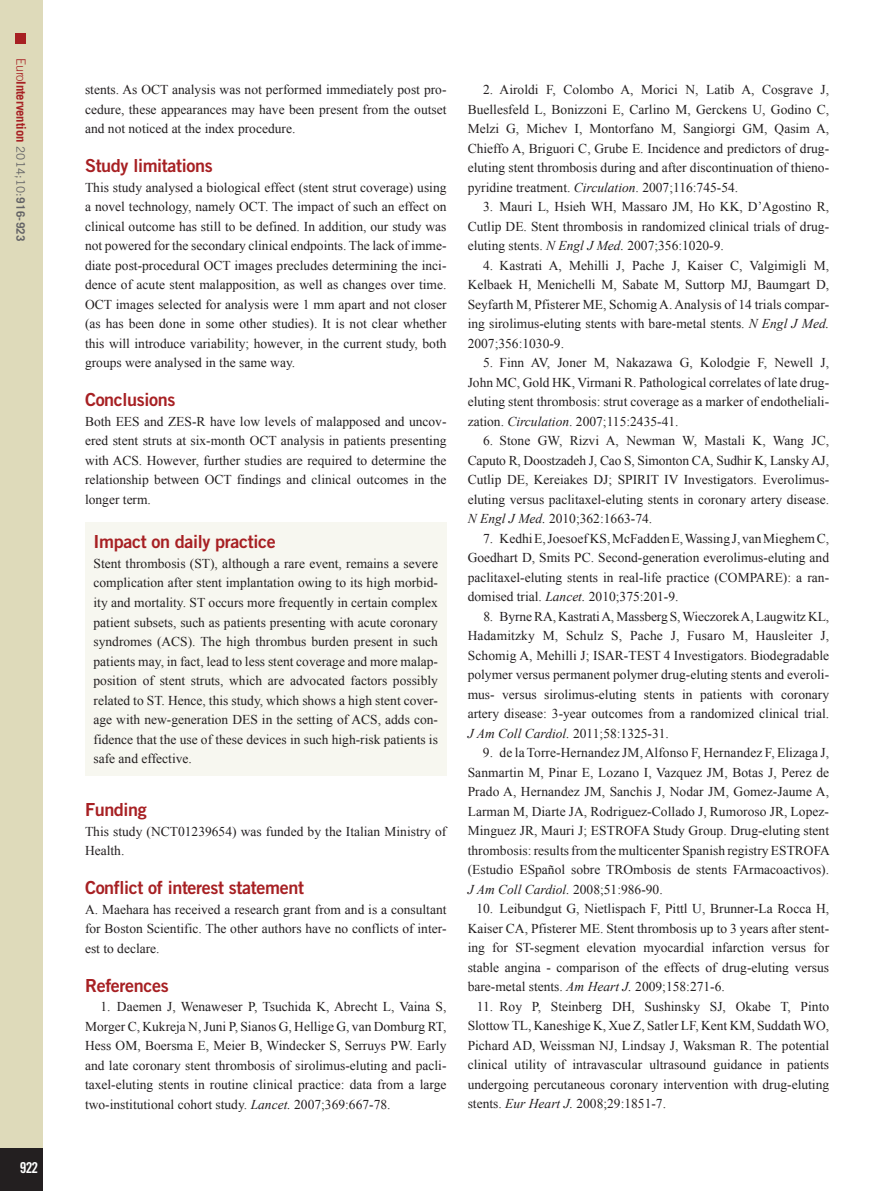
<style>
.page{position:relative;width:893px;height:1191px;background:#fff}
.page>*{position:absolute;margin:0;border:0;box-sizing:border-box;transform-origin:0 0}
.t1{font:18px "Trade Gothic LT Std Bd 2";letter-spacing:-.02em;color:#a72023}
.t2{font:15px "Trade Gothic LT Std Bd Cn 20";color:#fff}
.t3{font:13.5px/19.5px "Times New Roman";color:#231f20;text-align:justify}
.t4{font:700 12.75px "Trade Gothic LT Std";letter-spacing:-.01em;color:#a72023}
.s1{font-weight:300}
.s2{font-weight:400;font-size:11.7px;color:#636366}
.s3{font-size:11.7px;color:#636366}
.s4{font-style:italic}
</style>
<div class="page">
<div style="left:0;top:0;width:43px;height:1191px;background:#dedaba"></div>
<div style="left:0;top:1148px;width:43px;height:43px;background:#231f20"></div>
<div style="left:16px;top:34px;width:10px;height:10px;background:#a72023"></div>
<div style="left:85px;top:523px;width:361px;height:253px;background:#f7f7f0"></div>
<p class="t4" style="left:29px;top:58px;width:185px;rotate:90deg"><span class="s1">Euro</span>Intervention <span class="s2">2014;10:</span><span class="s3">916-923</span></p>
<p class="t2" style="left:20px;top:1158px;width:20px">922</p>
<p class="t3" style="left:85px;top:80px;width:363px">stents. As OCT analysis was not performed immediately post pro&shy;cedure, these appearances may have been present from the outset and not noticed at the index procedure.</p>
<h1 class="t1" style="left:85px;top:155px;width:129px">Study limitations</h1>
<p class="t3" style="left:85px;top:177px;width:363px">This study analysed a biological effect (stent strut coverage) using a novel technology, namely OCT. The impact of such an effect on clinical outcome has still to be defined. In addition, our study was not powered for the secondary clinical endpoints. The lack of imme&shy;diate post-procedural OCT images precludes determining the inci&shy;dence of acute stent malapposition, as well as changes over time.<br>OCT images selected for analysis were 1 mm apart and not closer (as has been done in some other studies). It is not clear whether this will introduce variability; however, in the current study, both groups were analysed in the same way.</p>
<h1 class="t1" style="left:85px;top:389px;width:92px">Conclusions</h1>
<p class="t3" style="left:85px;top:411px;width:363px">Both EES and ZES-R have low levels of malapposed and uncov&shy;ered stent struts at six-month OCT analysis in patients presenting with ACS. However, further studies are required to determine the relationship between OCT findings and clinical outcomes in the longer term.</p>
<h1 class="t1" style="left:94px;top:531px;width:184px">Impact on daily practice</h1>
<p class="t3" style="left:94px;top:553px;width:346px">Stent thrombosis (ST), although a rare event, remains a severe complication after stent implantation owing to its high morbid&shy;ity and mortality. ST occurs more frequently in certain complex patient subsets, such as patients presenting with acute coronary syndromes (ACS). The high thrombus burden present in such patients may, in fact, lead to less stent coverage and more malap&shy;position of stent struts, which are advocated factors possibly related to ST. Hence, this study, which shows a high stent cover&shy;age with new-generation DES in the setting of ACS, adds con&shy;fidence that the use of these devices in such high-risk patients is safe and effective.</p>
<h1 class="t1" style="left:85px;top:798px;width:63px">Funding</h1>
<p class="t3" style="left:85px;top:821px;width:363px">This study (NCT01239654) was funded by the Italian Ministry of<br>Health.</p>
<h1 class="t1" style="left:85px;top:876px;width:220px">Conflict of interest statement</h1>
<p class="t3" style="left:85px;top:899px;width:363px">A. Maehara has received a research grant from and is a consultant for Boston Scientific. The other authors have no conflicts of inter&shy;est to declare.</p>
<h1 class="t1" style="left:85px;top:974px;width:85px">References</h1>
<p class="t3" style="left:85px;top:996px;width:363px;text-indent:15px">1. Daemen J, Wenaweser P, Tsuchida K, Abrecht L, Vaina S, Morger C, Kukreja N, Juni P, Sianos G, Hellige G, van Domburg RT, Hess OM, Boersma E, Meier B, Windecker S, Serruys PW. Early and late coronary stent thrombosis of sirolimus-eluting and pacli&shy;taxel-eluting stents in routine clinical practice: data from a large two-institutional cohort study. <span class="s4">Lancet.</span> 2007;369:667-78.</p>
<p class="t3" style="left:468px;top:80px;width:363px;text-indent:15px">2. Airoldi F, Colombo A, Morici N, Latib A, Cosgrave J, Buellesfeld L, Bonizzoni E, Carlino M, Gerckens U, Godino C, Melzi G, Michev I, Montorfano M, Sangiorgi GM, Qasim A, Chieffo A, Briguori C, Grube E. Incidence and predictors of drug&shy;eluting stent thrombosis during and after discontinuation of thieno&shy;pyridine treatment. <span class="s4">Circulation</span>. 2007;116:745-54.</p>
<p class="t3" style="left:468px;top:197px;width:363px;text-indent:15px">3. Mauri L, Hsieh WH, Massaro JM, Ho KK, D’Agostino R, Cutlip DE. Stent thrombosis in randomized clinical trials of drug&shy;eluting stents. <span class="s4">N Engl J Med.</span> 2007;356:1020-9.</p>
<p class="t3" style="left:468px;top:255px;width:363px;text-indent:15px">4. Kastrati A, Mehilli J, Pache J, Kaiser C, Valgimigli M, Kelbaek H, Menichelli M, Sabate M, Suttorp MJ, Baumgart D, Seyfarth M, Pfisterer ME, Schomig A. Analysis of 14 trials compar&shy;ing sirolimus-eluting stents with bare-metal stents. <span class="s4">N Engl J Med.<br></span>2007;356:1030-9.</p>
<p class="t3" style="left:468px;top:353px;width:363px;text-indent:15px">5. Finn AV, Joner M, Nakazawa G, Kolodgie F, Newell J, John MC, Gold HK, Virmani R. Pathological correlates of late drug&shy;eluting stent thrombosis: strut coverage as a marker of endotheliali&shy;zation. <span class="s4">Circulation</span>. 2007;115:2435-41.</p>
<p class="t3" style="left:468px;top:431px;width:363px;text-indent:15px">6. Stone GW, Rizvi A, Newman W, Mastali K, Wang JC, Caputo R, Doostzadeh J, Cao S, Simonton CA, Sudhir K, Lansky AJ, Cutlip DE, Kereiakes DJ; SPIRIT IV Investigators. Everolimus&shy;eluting versus paclitaxel-eluting stents in coronary artery disease.<br><span class="s4">N Engl J Med.</span> 2010;362:1663-74.</p>
<p class="t3" style="left:468px;top:528px;width:363px;text-indent:15px">7. Kedhi E, Joesoef KS, McFadden E, Wassing J, van Mieghem C, Goedhart D, Smits PC. Second-generation everolimus-eluting and paclitaxel-eluting stents in real-life practice (COMPARE): a ran&shy;domised trial. <span class="s4">Lancet.</span> 2010;375:201-9.</p>
<p class="t3" style="left:468px;top:606px;width:363px;text-indent:16px">8. Byrne RA, Kastrati A, Massberg S, Wieczorek A, Laugwitz KL, Hadamitzky M, Schulz S, Pache J, Fusaro M, Hausleiter J, Schomig A, Mehilli J; ISAR-TEST 4 Investigators. Biodegradable polymer versus permanent polymer drug-eluting stents and everoli&shy;mus- versus sirolimus-eluting stents in patients with coronary artery disease: 3-year outcomes from a randomized clinical trial.<br><span class="s4">J Am Coll Cardiol.</span> 2011;58:1325-31.</p>
<p class="t3" style="left:468px;top:743px;width:364px;text-indent:15px">9. de la Torre-Hernandez JM, Alfonso F, Hernandez F, Elizaga J, Sanmartin M, Pinar E, Lozano I, Vazquez JM, Botas J, Perez de Prado A, Hernandez JM, Sanchis J, Nodar JM, Gomez-Jaume A, Larman M, Diarte JA, Rodriguez-Collado J, Rumoroso JR, Lopez-Minguez JR, Mauri J; ESTROFA Study Group. Drug-eluting stent thrombosis: results from the multicenter Spanish registry ESTROFA (Estudio ESpañol sobre TROmbosis de stents FArmacoactivos).<br><span class="s4">J Am Coll Cardiol.</span> 2008;51:986-90.</p>
<p class="t3" style="left:468px;top:899px;width:363px;text-indent:9px">10. Leibundgut G, Nietlispach F, Pittl U, Brunner-La Rocca H, Kaiser CA, Pfisterer ME. Stent thrombosis up to 3 years after stent&shy;ing for ST-segment elevation myocardial infarction versus for stable angina - comparison of the effects of drug-eluting versus bare-metal stents. <span class="s4">Am Heart J.</span> 2009;158:271-6.</p>
<p class="t3" style="left:468px;top:996px;width:363px;text-indent:9px">11. Roy P, Steinberg DH, Sushinsky SJ, Okabe T, Pinto Slottow TL, Kaneshige K, Xue Z, Satler LF, Kent KM, Suddath WO, Pichard AD, Weissman NJ, Lindsay J, Waksman R. The potential clinical utility of intravascular ultrasound guidance in patients undergoing percutaneous coronary intervention with drug-eluting stents. <span class="s4">Eur Heart J.</span> 2008;29:1851-7.</p>
</div>
